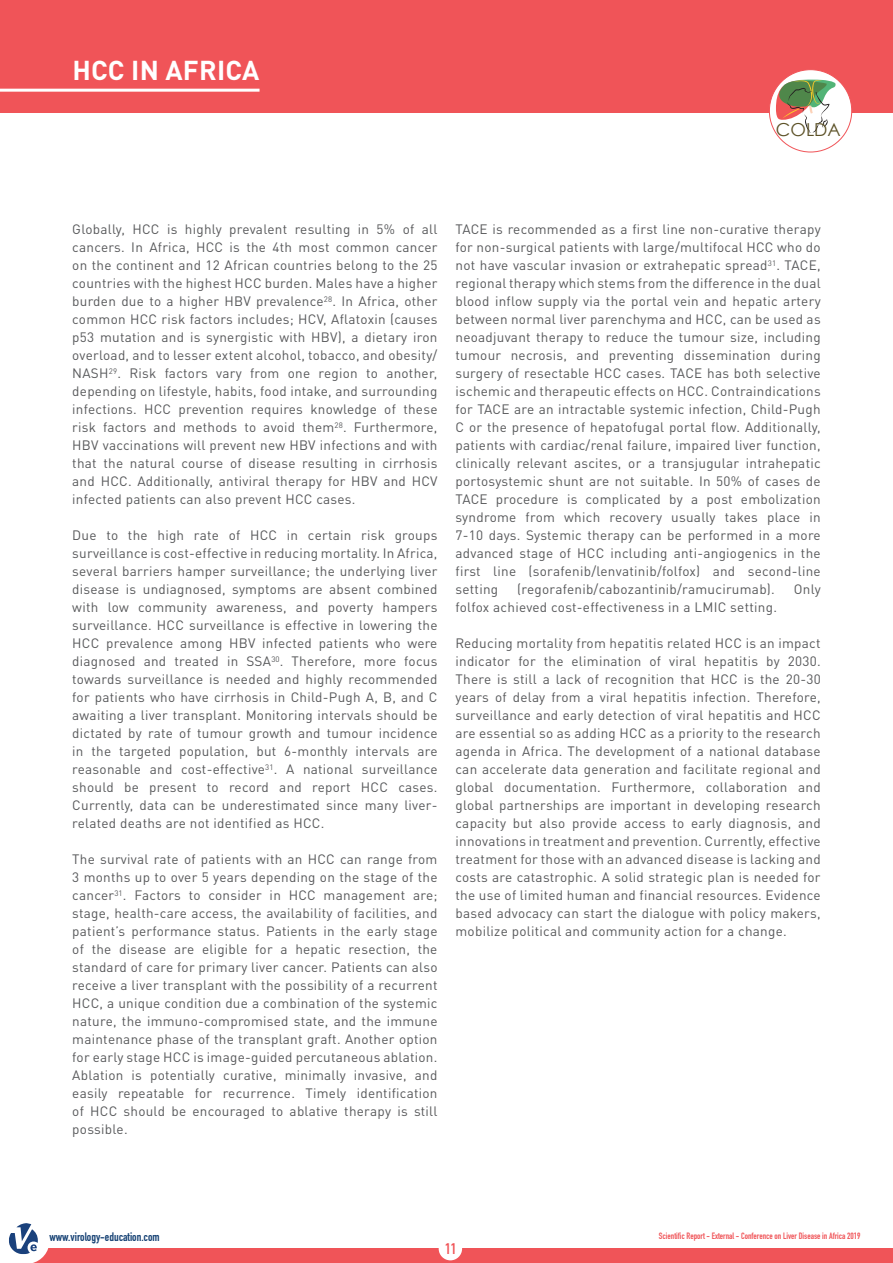
<style>
.page{position:relative;width:893px;height:1263px;background:#fff}
.page>*{position:absolute;margin:0;border:0;box-sizing:border-box;transform-origin:0 0}
._01_Page_title{font:700 27px "DINOT";letter-spacing:.01em;color:#fff}
.t1{font:17.85px "Century Gothic";color:#5d5228}
.t2{font:15px "DIN Engschrift";color:#f05458}
._03_Subheading{font:13.5px/18px "DINOT";letter-spacing:.02em;color:#57585a;text-align:justify}
.t3{font:12px "DIN Engschrift";color:#133f72}
.t4{font:9px "DIN Engschrift";color:#f05458}
</style>
<div class="page">
<div style="left:0;top:0;width:893px;height:112px;background:#f05458"></div>
<div style="left:0;top:1249px;width:893px;height:14px;background:#f05458"></div>
<div style="left:439px;top:1237px;width:23px;height:23px;background:#fff;border-radius:50%"></div>
<svg style="left:0;top:1223px;width:49px;height:40px"></svg>
<div style="left:769px;top:70px;width:83px;height:82px;background:#fff;border-radius:50%"></div>
<svg style="left:776px;top:79px;width:59px;height:54px"></svg>
<div style="left:769px;top:69px;width:83px;height:83px;border:1px solid #f05458;border-radius:50%"></div>
<hr style="left:0;top:89px;width:260px;height:3px;background:#fff">
<p class="_01_Page_title" style="left:72px;top:53px;width:189px">HCC IN AFRICA</p>
<h2 class="t1" style="left:776px;top:117px;width:66px">COLDA</h2>
<p class="_03_Subheading" style="left:72px;top:220px;width:367px">Globally, HCC is highly prevalent resulting in 5% of all cancers. In Africa, HCC is the 4th most common cancer on the continent and 12 African countries belong to the 25 countries with the highest HCC burden. Males have a higher burden due to a higher HBV prevalence<sup>28</sup>. In Africa, other common HCC risk factors includes; HCV, Aflatoxin (causes p53 mutation and is synergistic with HBV), a dietary iron overload, and to lesser extent alcohol, tobacco, and obesity/ NASH<sup>29</sup>. Risk factors vary from one region to another, depending on lifestyle, habits, food intake, and surrounding infections. HCC prevention requires knowledge of these risk factors and methods to avoid them<sup>28</sup>. Furthermore, HBV vaccinations will prevent new HBV infections and with that the natural course of disease resulting in cirrhosis and HCC. Additionally, antiviral therapy for HBV and HCV infected patients can also prevent HCC cases.</p>
<p class="_03_Subheading" style="left:72px;top:526px;width:367px">Due to the high rate of HCC in certain risk groups surveillance is cost-effective in reducing mortality. In Africa, several barriers hamper surveillance; the underlying liver disease is undiagnosed, symptoms are absent combined with low community awareness, and poverty hampers surveillance. HCC surveillance is effective in lowering the HCC prevalence among HBV infected patients who were diagnosed and treated in SSA<sup>30</sup>. Therefore, more focus towards surveillance is needed and highly recommended for patients who have cirrhosis in Child-Pugh A, B, and C awaiting a liver transplant. Monitoring intervals should be dictated by rate of tumour growth and tumour incidence in the targeted population, but 6-monthly intervals are reasonable and cost-effective<sup>31</sup>. A national surveillance should be present to record and report HCC cases.<br>Currently, data can be underestimated since many liver&shy;related deaths are not identified as HCC.</p>
<p class="_03_Subheading" style="left:72px;top:850px;width:367px">The survival rate of patients with an HCC can range from 3 months up to over 5 years depending on the stage of the cancer<sup>31</sup>. Factors to consider in HCC management are; stage, health-care access, the availability of facilities, and patient’s performance status. Patients in the early stage of the disease are eligible for a hepatic resection, the standard of care for primary liver cancer. Patients can also receive a liver transplant with the possibility of a recurrent HCC, a unique condition due a combination of the systemic nature, the immuno-compromised state, and the immune maintenance phase of the transplant graft. Another option for early stage HCC is image-guided percutaneous ablation.<br>Ablation is potentially curative, minimally invasive, and easily repeatable for recurrence. Timely identification of HCC should be encouraged to ablative therapy is still possible.</p>
<p class="_03_Subheading" style="left:455px;top:220px;width:367px">TACE is recommended as a first line non-curative therapy for non-surgical patients with large/multifocal HCC who do not have vascular invasion or extrahepatic spread<sup>31</sup>. TACE, regional therapy which stems from the difference in the dual blood inflow supply via the portal vein and hepatic artery between normal liver parenchyma and HCC, can be used as neoadjuvant therapy to reduce the tumour size, including tumour necrosis, and preventing dissemination during surgery of resectable HCC cases. TACE has both selective ischemic and therapeutic effects on HCC. Contraindications for TACE are an intractable systemic infection, Child-Pugh C or the presence of hepatofugal portal flow. Additionally, patients with cardiac/renal failure, impaired liver function, clinically relevant ascites, or a transjugular intrahepatic portosystemic shunt are not suitable. In 50% of cases de TACE procedure is complicated by a post embolization syndrome from which recovery usually takes place in 7-10 days. Systemic therapy can be performed in a more advanced stage of HCC including anti-angiogenics in the first line (sorafenib/lenvatinib/folfox) and second-line setting</p>
<p class="_03_Subheading" style="left:517px;top:580px;width:259px">(regorafenib/cabozantinib/ramucirumab).</p>
<p class="_03_Subheading" style="left:794px;top:580px;width:28px">Only</p>
<p class="_03_Subheading" style="left:455px;top:598px;width:323px">folfox achieved cost-effectiveness in a LMIC setting.</p>
<p class="_03_Subheading" style="left:455px;top:634px;width:367px">Reducing mortality from hepatitis related HCC is an impact indicator for the elimination of viral hepatitis by 2030.<br>There is still a lack of recognition that HCC is the 20-30 years of delay from a viral hepatitis infection. Therefore, surveillance and early detection of viral hepatitis and HCC are essential so as adding HCC as a priority to the research agenda in Africa. The development of a national database can accelerate data generation and facilitate regional and global documentation. Furthermore, collaboration and global partnerships are important in developing research capacity but also provide access to early diagnosis, and innovations in treatment and prevention. Currently, effective treatment for those with an advanced disease is lacking and costs are catastrophic. A solid strategic plan is needed for the use of limited human and financial resources. Evidence based advocacy can start the dialogue with policy makers, mobilize political and community action for a change.</p>
<p class="t3" style="left:49px;top:1230px;width:112px">www.virology-education.com</p>
<p class="t4" style="left:659px;top:1230px;width:203px">Scientific Report - External - Conference on Liver Disease in Africa 2019</p>
<p class="t2" style="left:445px;top:1240px;width:13px">11</p>
</div>
